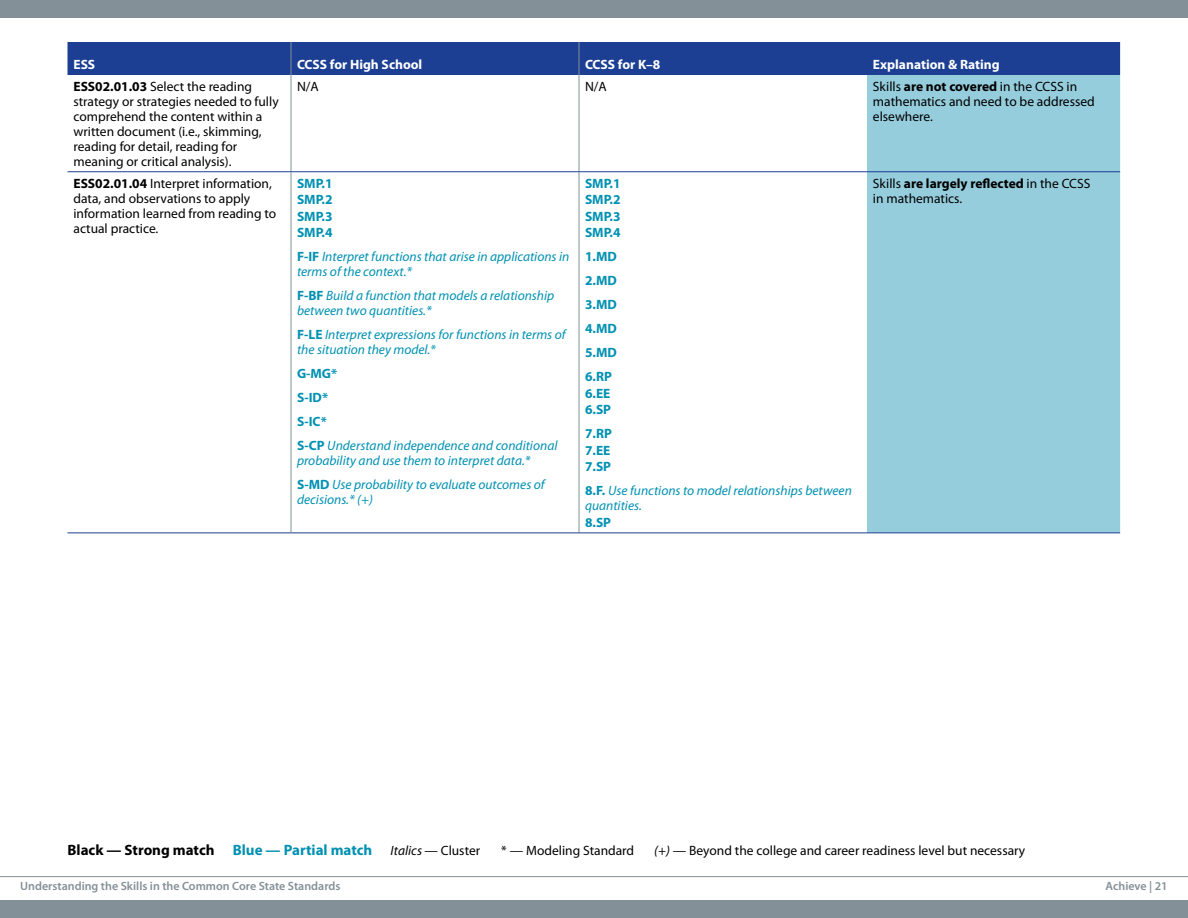
<style>
.page{position:relative;width:1188px;height:918px;background:#fff}
.page>*{position:absolute;margin:0;border:0;box-sizing:border-box;transform-origin:0 0}
.t1{font:700 15px "Myriad Pro";color:#000}
.t2{font:13.5px/15px "Myriad Pro";color:#000}
.t3{font:italic 13.5px/15px "Myriad Pro";color:#0091b2}
.t4{font:700 13.5px/16.5px "Myriad Pro";color:#0091b2;text-align:justify}
.t5{font:700 13.5px "Myriad Pro";color:#fff}
.t6{font:600 12px "Myriad Pro";color:#839097}
.s1{font-weight:700}
.s2{font-weight:700;font-style:normal}
.s3{color:#0091b2}
.s4{font-weight:400;font-style:italic;font-size:13.5px}
.s5{font-weight:400;font-size:13.5px}
.s6{font-style:italic}
</style>
<div class="page">
<div style="left:0;top:0;width:1188px;height:18px;background:#839097"></div>
<div style="left:0;top:900px;width:918px;height:18px;background:#839097"></div>
<div style="left:918px;top:900px;width:270px;height:18px;background:#839097"></div>
<hr style="left:0;top:876px;width:1188px;height:1px;background:#839097">
<div style="left:68px;top:42px;width:1052px;height:33px;background:#1c3f94"></div>
<div style="left:867px;top:75px;width:253px;height:457px;background:#95cddd"></div>
<svg style="left:292px;top:172px;width:575px;height:360px"></svg>
<hr style="left:579px;top:42px;width:1px;height:33px;background:#839097">
<hr style="left:579px;top:75px;width:1px;height:96px;background:#839097">
<hr style="left:291px;top:42px;width:1px;height:33px;background:#839097">
<hr style="left:579px;top:172px;width:1px;height:360px;background:#839097">
<hr style="left:291px;top:532px;width:288px;height:1px;background:#1c3f94">
<hr style="left:579px;top:532px;width:288px;height:1px;background:#1c3f94">
<hr style="left:291px;top:75px;width:1px;height:96px;background:#839097">
<hr style="left:291px;top:171px;width:288px;height:1px;background:#1c3f94">
<hr style="left:579px;top:171px;width:288px;height:1px;background:#1c3f94">
<hr style="left:68px;top:171px;width:223px;height:1px;background:#1c3f94">
<hr style="left:68px;top:532px;width:223px;height:1px;background:#1c3f94">
<hr style="left:291px;top:172px;width:1px;height:360px;background:#839097">
<hr style="left:867px;top:171px;width:253px;height:1px;background:#1c3f94">
<hr style="left:867px;top:532px;width:253px;height:1px;background:#1c3f94">
<p class="t5" style="left:74px;top:57px;width:23px">ESS</p>
<p class="t5" style="left:297px;top:57px;width:127px">CCSS for High School</p>
<p class="t5" style="left:585px;top:57px;width:77px">CCSS for K–8</p>
<p class="t5" style="left:873px;top:57px;width:128px">Explanation &amp; Rating</p>
<p class="t2" style="left:74px;top:79px;width:207px"><span class="s1">ESS02.01.03</span> Select the reading strategy or strategies needed to fully comprehend the content within a written document (i.e., skimming, reading for detail, reading for meaning or critical analysis).</p>
<p class="t2" style="left:297px;top:79px;width:23px">N/A</p>
<p class="t2" style="left:585px;top:79px;width:23px">N/A</p>
<p class="t2" style="left:873px;top:79px;width:223px">Skills <span class="s1">are not covered</span> in the CCSS in mathematics and need to be addressed elsewhere.</p>
<p class="t2" style="left:74px;top:176px;width:204px"><span class="s1">ESS02.01.04</span> Interpret information, data, and observations to apply information learned from reading to actual practice.</p>
<p class="t4" style="left:297px;top:175px;width:37px">SMP.1<br>SMP.2<br>SMP.3<br>SMP.4</p>
<p class="t3" style="left:297px;top:250px;width:274px"><span class="s2">F-IF</span> Interpret functions that arise in applications in terms of the context.*</p>
<p class="t3" style="left:297px;top:289px;width:259px"><span class="s2">F-BF</span> Build a function that models a relationship between two quantities.*</p>
<p class="t3" style="left:297px;top:328px;width:270px"><span class="s2">F-LE</span> Interpret expressions for functions in terms of the situation they model.*</p>
<p class="t3" style="left:297px;top:362px;width:262px;line-height:24px"><span class="s2">G-MG*<br>S-ID*<br>S-IC*<br>S-CP</span> Understand independence and conditional</p>
<p class="t3" style="left:297px;top:449px;width:249px;line-height:24px">probability and use them to interpret data.*<br><span class="s2">S-MD</span> Use probability to evaluate outcomes of</p>
<p class="t3" style="left:297px;top:493px;width:77px">decisions.* (+)</p>
<p class="t2" style="left:873px;top:176px;width:219px">Skills <span class="s1">are largely reflected</span> in the CCSS in mathematics.</p>
<p class="t4" style="left:585px;top:175px;width:37px">SMP.1<br>SMP.2<br>SMP.3<br>SMP.4</p>
<p class="t4" style="left:585px;top:245px;width:33px;line-height:24px">1.MD 2.MD 3.MD 4.MD 5.MD 6.RP</p>
<p class="t4" style="left:585px;top:385px;width:28px">6.EE<br>6.SP</p>
<p class="t4" style="left:585px;top:426px;width:28px">7.RP 7.EE 7.SP</p>
<p class="t3" style="left:585px;top:484px;width:268px"><span class="s2">8.F.</span> Use functions to model relationships between quantities.</p>
<p class="t4" style="left:585px;top:514px;width:28px">8.SP</p>
<p class="t1" style="left:68px;top:842px;width:414px">Black — Strong match <span class="s3">Blue — Partial match</span> <span class="s4">Italics</span> <span class="s5">— Cluster</span></p>
<p class="t2" style="left:501px;top:844px;width:134px">* — Modeling Standard</p>
<p class="t2" style="left:654px;top:844px;width:373px"><span class="s6">(+)</span> — Beyond the college and career readiness level but necessary</p>
<p class="t6" style="left:20px;top:880px;width:322px">Understanding the Skills in the Common Core State Standards</p>
<p class="t6" style="left:1106px;top:880px;width:64px">Achieve | 21</p>
</div>
